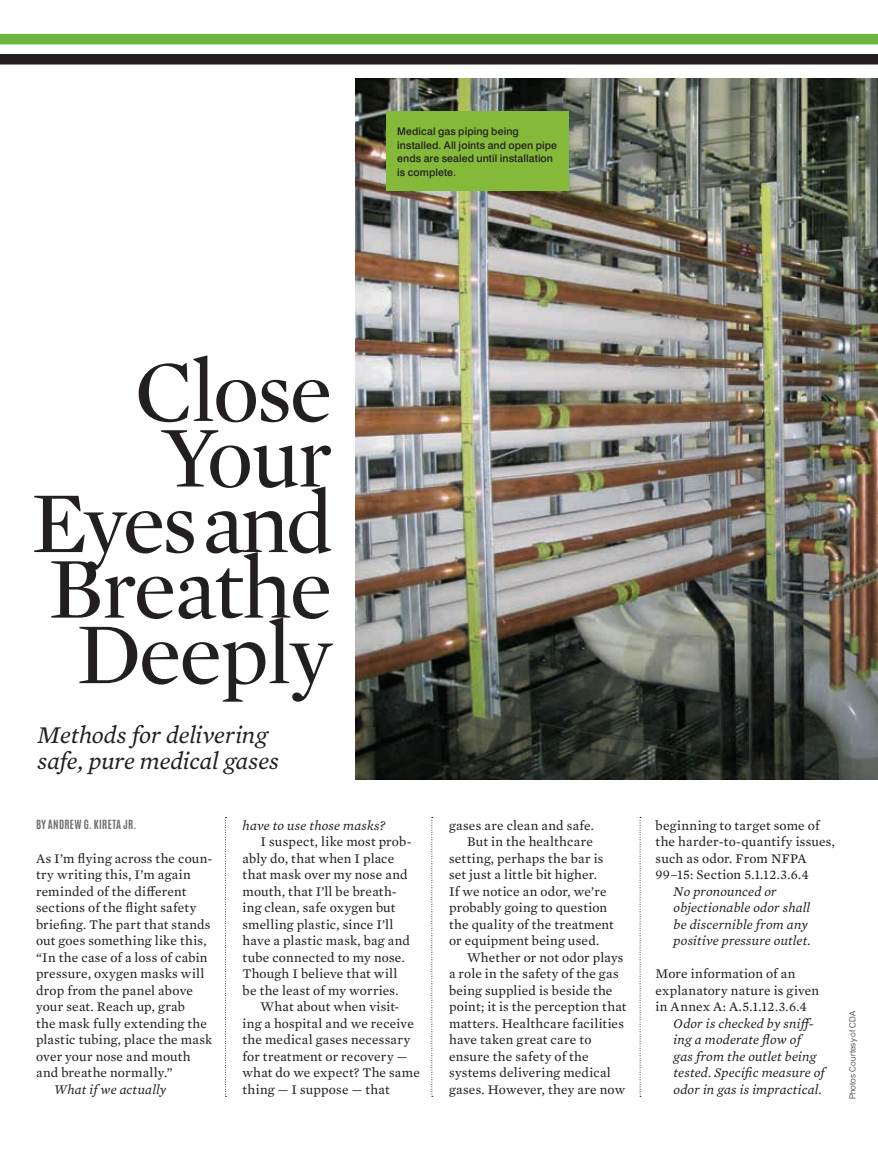
<style>
.page{position:relative;width:878px;height:1175px;background:#fff}
.page>*{position:absolute;margin:0;border:0;box-sizing:border-box;transform-origin:0 0}
.t1{font:88.35px/65.6px "Mercury Display";letter-spacing:-.02em;color:#231f20;text-align:right}
.t2{font:italic 24.45px/26.4px "Mercury Text G2";letter-spacing:-.005em;color:#231f20}
.t3{font:13.5px/16.5px "Mercury Text G2";letter-spacing:.015em;color:#231f20}
.t4{font:italic 13.5px/16.5px "Mercury Text G2";letter-spacing:.015em;color:#231f20}
.t5{font:700 10.65px "Antonio";letter-spacing:.025em;color:#6c6d70}
.t6{font:500 10.5px/13.5px "Swiss 721 BT";letter-spacing:.01em;color:#231f20}
.t7{font:300 8.25px "Swiss 721 BT";letter-spacing:.02em;color:#231f20}
</style>
<div class="page">
<img style="left:356px;top:79px;width:522px;height:700px">
<svg style="left:639px;top:817px;width:2px;height:280px"></svg>
<svg style="left:431px;top:817px;width:2px;height:280px"></svg>
<svg style="left:225px;top:817px;width:1px;height:280px"></svg>
<div style="left:0;top:34px;width:878px;height:10px;background:#6cb640"></div>
<div style="left:0;top:54px;width:878px;height:10px;background:#231f20"></div>
<div style="left:387px;top:112px;width:181px;height:79px;background:#84b939"></div>
<p class="t6" style="left:397px;top:125px;width:161px">Medical gas piping being installed. All joints and open pipe ends are sealed until installation is complete.</p>
<h1 class="t1" style="left:31px;top:360px;width:303px">Close<br>Your<br>Eyes and<br>Breathe<br>Deeply</h1>
<h2 class="t2" style="left:38px;top:720px;width:243px">Methods for delivering safe, pure medical gases</h2>
<p class="t5" style="left:36px;top:816px;width:102px">BY ANDREW G. KIRETA JR.</p>
<p class="t3" style="left:36px;top:849px;width:178px">As I’m flying across the coun&shy;try writing this, I’m again reminded of the different sections of the flight safety briefing. The part that stands out goes something like this, “In the case of a loss of cabin pressure, oxygen masks will drop from the panel above your seat. Reach up, grab<br>the mask fully extending the plastic tubing, place the mask over your nose and mouth and breathe normally.”</p>
<p class="t4" style="left:54px;top:1080px;width:114px">What if we actually</p>
<p class="t4" style="left:242px;top:816px;width:144px">have to use those masks?</p>
<p class="t3" style="left:260px;top:833px;width:153px">I suspect, like most prob-</p>
<p class="t3" style="left:242px;top:849px;width:153px">ably do, that when I place</p>
<p class="t3" style="left:242px;top:866px;width:166px">that mask over my nose and</p>
<p class="t3" style="left:242px;top:882px;width:156px">mouth, that I’ll be breath-</p>
<p class="t3" style="left:242px;top:898px;width:154px">ing clean, safe oxygen but</p>
<p class="t3" style="left:242px;top:915px;width:152px">smelling plastic, since I’ll</p>
<p class="t3" style="left:242px;top:931px;width:169px">have a plastic mask, bag and</p>
<p class="t3" style="left:242px;top:948px;width:164px">tube connected to my nose.</p>
<p class="t3" style="left:242px;top:964px;width:156px">Though I believe that will</p>
<p class="t3" style="left:242px;top:981px;width:157px">be the least of my worries.</p>
<p class="t3" style="left:260px;top:997px;width:140px">What about when visit-</p>
<p class="t3" style="left:242px;top:1014px;width:173px">ing a hospital and we receive</p>
<p class="t3" style="left:242px;top:1030px;width:169px">the medical gases necessary</p>
<p class="t3" style="left:242px;top:1047px;width:166px">for treatment or recovery —</p>
<p class="t3" style="left:242px;top:1063px;width:179px">what do we expect? The same</p>
<p class="t3" style="left:242px;top:1080px;width:149px">thing — I suppose — that</p>
<p class="t3" style="left:449px;top:816px;width:146px">gases are clean and safe.</p>
<p class="t3" style="left:467px;top:832px;width:127px">But in the healthcare</p>
<p class="t3" style="left:449px;top:849px;width:156px">setting, perhaps the bar is</p>
<p class="t3" style="left:449px;top:865px;width:149px">set just a little bit higher.</p>
<p class="t3" style="left:449px;top:882px;width:159px">If we notice an odor, we’re</p>
<p class="t3" style="left:449px;top:898px;width:160px">probably going to question</p>
<p class="t3" style="left:449px;top:915px;width:166px">the quality of the treatment</p>
<p class="t3" style="left:449px;top:931px;width:152px">or equipment being used.</p>
<p class="t3" style="left:467px;top:948px;width:158px">Whether or not odor plays</p>
<p class="t3" style="left:449px;top:964px;width:171px">a role in the safety of the gas</p>
<p class="t3" style="left:449px;top:981px;width:165px">being supplied is beside the</p>
<p class="t3" style="left:449px;top:997px;width:179px">point; it is the perception that</p>
<p class="t3" style="left:449px;top:1014px;width:176px">matters. Healthcare facilities</p>
<p class="t3" style="left:449px;top:1030px;width:144px">have taken great care to</p>
<p class="t3" style="left:449px;top:1047px;width:141px">ensure the safety of the</p>
<p class="t3" style="left:449px;top:1063px;width:163px">systems delivering medical</p>
<p class="t3" style="left:449px;top:1080px;width:178px">gases. However, they are now</p>
<p class="t3" style="left:655px;top:816px;width:181px">beginning to target some of the harder-to-quantify issues, such as odor. From NFPA<br>99–15: Section 5.1.12.3.6.4</p>
<p class="t4" style="left:673px;top:882px;width:138px">No pronounced or objectionable odor shall be discernible from any positive pressure outlet.</p>
<p class="t3" style="left:655px;top:964px;width:165px">More information of an explanatory nature is given in Annex A: A.5.1.12.3.6.4</p>
<p class="t4" style="left:673px;top:1014px;width:153px">Odor is checked by sniff&shy;ing a moderate flow of<br>gas from the outlet being tested. Specific measure of odor in gas is impractical.</p>
<p class="t7" style="left:847px;top:1099px;width:90px;rotate:-90deg">Photos Courtesy of CDA</p>
</div>
